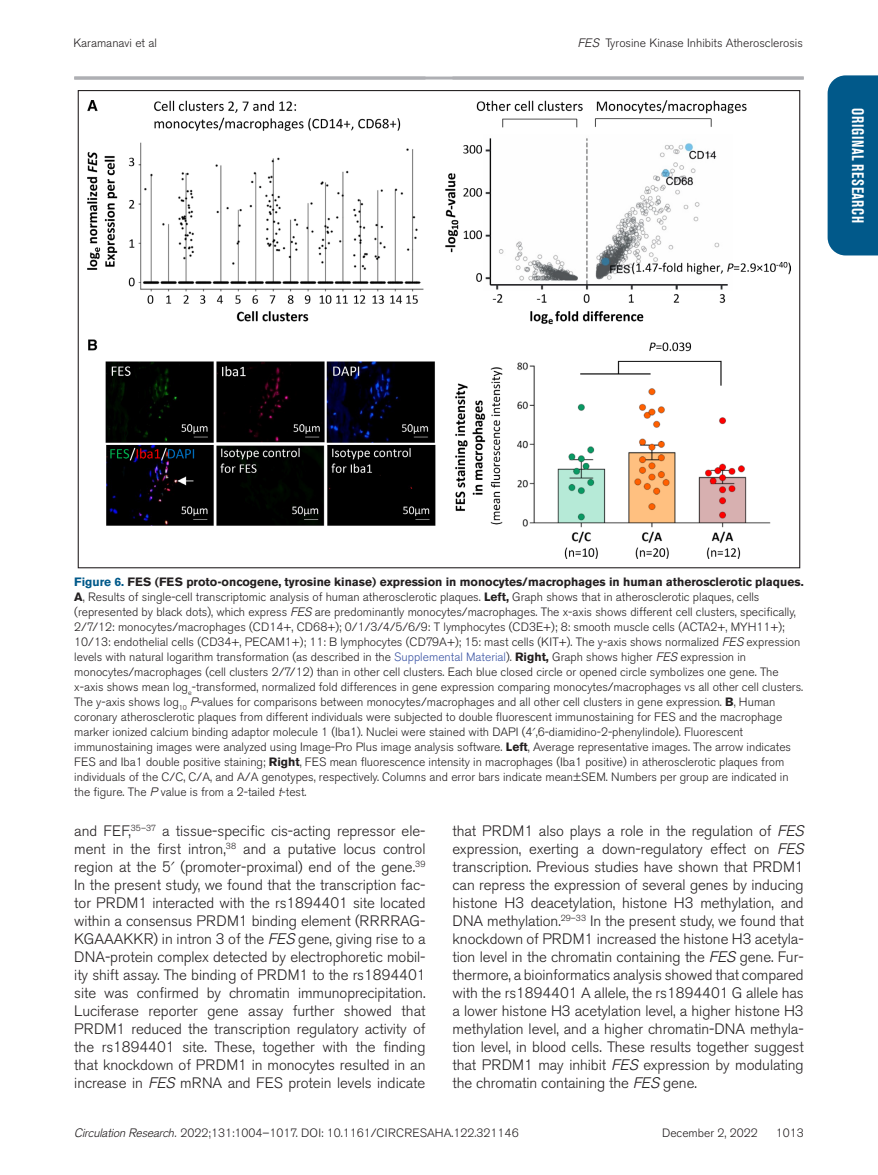
<style>
.page{position:relative;width:878px;height:1175px;background:#fff}
.page>*{position:absolute;margin:0;border:0;box-sizing:border-box;transform-origin:0 0}
.t1{font:700 condensed 16.5px "Akzidenz Grotesk BE";color:#fff;scale:.9 1}
.t2{font:300 15px/18px "Akzidenz Grotesk BE";letter-spacing:-.005em;color:#231f20;text-align:justify}
.t3{font:300 12px/15px "Akzidenz Grotesk BE";color:#231f20}
.s1{font-family:"Akzidenz Grotesk";font-style:italic}
.s2{font-weight:700;color:#01598a}
.s3{font-weight:700}
.s4{color:#3a53a3}
.s5{font-family:"Gandhari Unicode";font-weight:400}
</style>
<div class="page">
<div style="left:827px;top:75px;width:51px;height:180px;background:#01598a"></div>
<hr style="left:74px;top:76px;width:729px;height:4px;background:#b9babe">
<svg style="left:77px;top:90px;width:723px;height:479px"></svg>
<p class="t3" style="left:74px;top:36px;width:85px">Karamanavi et al</p>
<p class="t3" style="left:578px;top:36px;width:226px"><span class="s1">FES</span> Tyrosine Kinase Inhibits Atherosclerosis</p>
<h1 class="t1" style="left:867px;top:108px;width:127px;rotate:90deg">Original Research</h1>
<p class="t3" style="left:74px;top:575px;width:730px"><span class="s2">Figure 6.</span> <span class="s3">FES (FES proto-oncogene, tyrosine kinase) expression in monocytes/macrophages in human atherosclerotic plaques.<br>A</span>, Results of single-cell transcriptomic analysis of human atherosclerotic plaques. <span class="s3">Left‚</span> Graph shows that in atherosclerotic plaques, cells (represented by black dots), which express <span class="s1">FES</span> are predominantly monocytes/macrophages. The x-axis shows different cell clusters, specifically, 2/7/12: monocytes/macrophages (CD14+, CD68+); 0/1/3/4/5/6/9: T lymphocytes (CD3E+); 8: smooth muscle cells (ACTA2+, MYH11+); 10/13: endothelial cells (CD34+, PECAM1+); 11: B lymphocytes (CD79A+); 15: mast cells (KIT+). The y-axis shows normalized <span class="s1">FES</span> expression levels with natural logarithm transformation (as described in the <span class="s4">Supplemental Material</span>). <span class="s3">Right‚</span> Graph shows higher <span class="s1">FES</span> expression in monocytes/macrophages (cell clusters 2/7/12) than in other cell clusters. Each blue closed circle or opened circle symbolizes one gene. The x-axis shows mean log<sub>e</sub>-transformed, normalized fold differences in gene expression comparing monocytes/macrophages vs all other cell clusters.<br>The y-axis shows log<sub>10</sub> <span class="s1">P</span>-values for comparisons between monocytes/macrophages and all other cell clusters in gene expression. <span class="s3">B</span>, Human coronary atherosclerotic plaques from different individuals were subjected to double fluorescent immunostaining for FES and the macrophage marker ionized calcium binding adaptor molecule 1 (Iba1). Nuclei were stained with DAPI (4<span class="s5">′</span>,6-diamidino-2-phenylindole). Fluorescent immunostaining images were analyzed using Image-Pro Plus image analysis software. <span class="s3">Left</span>, Average representative images. The arrow indicates FES and Iba1 double positive staining; <span class="s3">Right</span>, FES mean fluorescence intensity in macrophages (Iba1 positive) in atherosclerotic plaques from individuals of the C/C, C/A, and A/A genotypes, respectively. Columns and error bars indicate mean±SEM. Numbers per group are indicated in the figure. The <span class="s1">P</span> value is from a 2-tailed <span class="s1">t</span>-test.</p>
<p class="t2" style="left:74px;top:822px;width:353px">and FEF,<sup>35–37</sup> a tissue-specific cis-acting repressor ele&shy;ment in the first intron,<sup>38</sup> and a putative locus control region at the 5<span class="s5">′</span> (promoter-proximal) end of the gene.<sup>39<br></sup>In the present study, we found that the transcription fac&shy;tor PRDM1 interacted with the rs1894401 site located within a consensus PRDM1 binding element (RRRRAG-KGAAAKKR) in intron 3 of the <span class="s1">FES</span> gene, giving rise to a DNA-protein complex detected by electrophoretic mobil&shy;ity shift assay. The binding of PRDM1 to the rs1894401 site was confirmed by chromatin immunoprecipitation.<br>Luciferase reporter gene assay further showed that PRDM1 reduced the transcription regulatory activity of the rs1894401 site. These, together with the finding that knockdown of PRDM1 in monocytes resulted in an increase in <span class="s1">FES</span> mRNA and FES protein levels indicate</p>
<p class="t2" style="left:452px;top:822px;width:353px">that PRDM1 also plays a role in the regulation of <span class="s1">FES </span>expression, exerting a down-regulatory effect on <span class="s1">FES </span>transcription. Previous studies have shown that PRDM1 can repress the expression of several genes by inducing histone H3 deacetylation, histone H3 methylation, and DNA methylation.<sup>29–33</sup> In the present study, we found that knockdown of PRDM1 increased the histone H3 acetyla&shy;tion level in the chromatin containing the <span class="s1">FES</span> gene. Fur&shy;thermore, a bioinformatics analysis showed that compared with the rs1894401 A allele, the rs1894401 G allele has a lower histone H3 acetylation level, a higher histone H3 methylation level, and a higher chromatin-DNA methyla&shy;tion level, in blood cells. These results together suggest that PRDM1 may inhibit <span class="s1">FES</span> expression by modulating the chromatin containing the <span class="s1">FES</span> gene.</p>
<p class="t3" style="left:74px;top:1125px;width:446px"><span class="s1">Circulation Research.</span> 2022;131:1004–1017. DOI: 10.1161/CIRCRESAHA.122.321146</p>
<p class="t3" style="left:662px;top:1125px;width:97px">December 2, 2022</p>
<p class="t3" style="left:775px;top:1125px;width:29px">1013</p>
</div>
